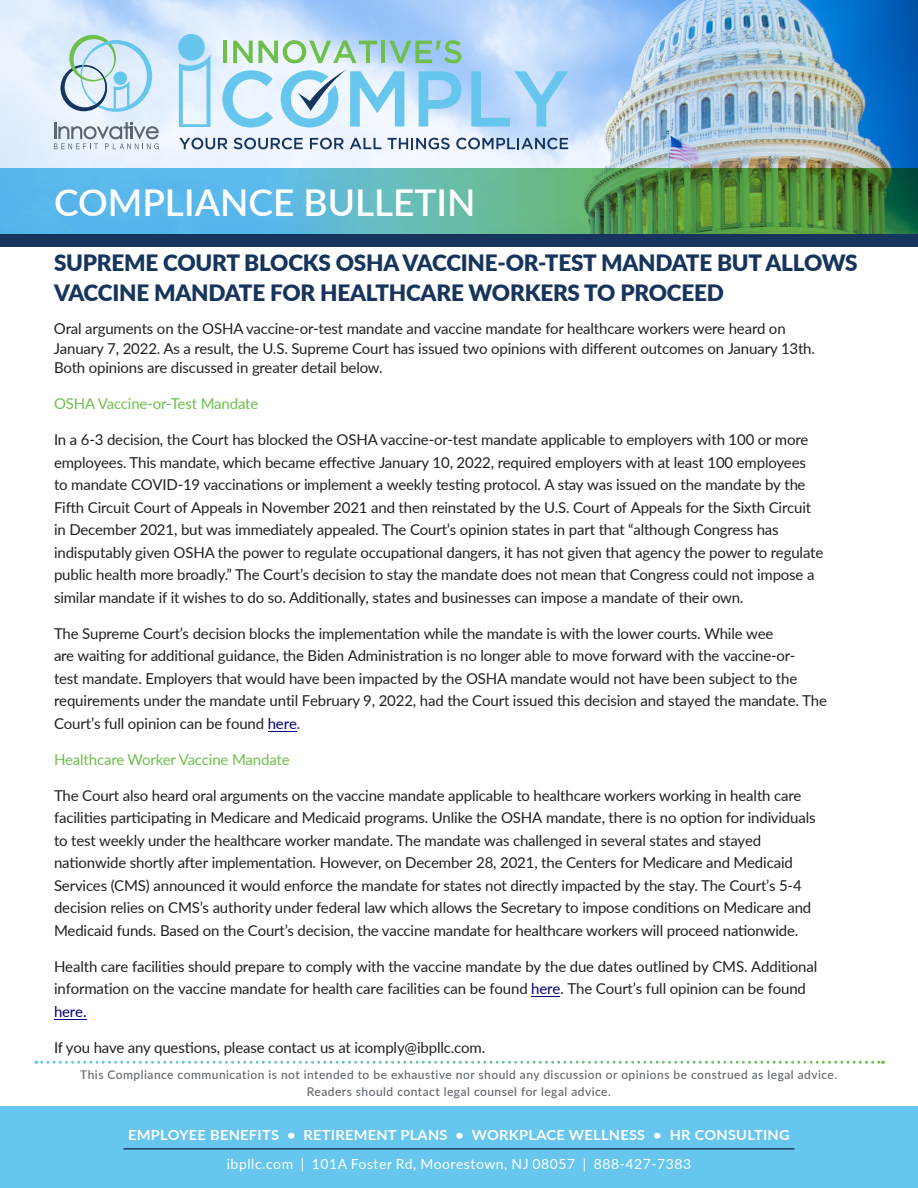
<style>
.page{position:relative;width:918px;height:1188px;background:#fff}
.page>*{position:absolute;margin:0;border:0;box-sizing:border-box;transform-origin:0 0}
.t1{font:600 37.05px "Lato";color:#fff}
.bullets{font:900 22.5px/30px "Lato";letter-spacing:-.01em;color:#17355c}
.bullets-2{font:15px/22.5px "Lato";letter-spacing:-.01em;color:#231f20}
.bullets-3{font:15px "Lato";letter-spacing:-.01em;color:#6ebf4b}
.t2{font:700 13.95px "Lato";letter-spacing:.02em;color:#fff;scale:1.04 1}
.t3{font:13.95px "Lato";letter-spacing:.04em;color:#fff}
.t4{font:500 12px/17.4px "Lato";letter-spacing:.04em;color:#5c666f;text-align:center}
.s1{color:#000080}
</style>
<div class="page">
<img style="left:0;top:0;width:918px;height:168px">
<div style="left:0;top:234px;width:918px;height:12px;background:#17355c"></div>
<svg style="left:0;top:168px;width:918px;height:66px;background:#57a798"></svg>
<svg style="left:61px;top:35px;width:91px;height:77px;background:#bddae8"></svg>
<svg style="left:54px;top:122px;width:105px;height:27px;background:#c4ced8"></svg>
<div style="left:0;top:1106px;width:918px;height:82px;background:#67c6ed"></div>
<hr style="left:124px;top:1148px;width:670px;height:2px;background:#17355c">
<svg style="left:36px;top:1061px;width:847px;height:3px"></svg>
<svg style="left:222px;top:70px;width:51px;height:57px;background:#b9e3f7"></svg>
<svg style="left:419px;top:71px;width:42px;height:56px;background:#99d3f4"></svg>
<svg style="left:471px;top:71px;width:97px;height:56px;background:#a2d2f7"></svg>
<hr style="left:223px;top:41px;width:4px;height:22px;background:#70bf4c">
<svg style="left:233px;top:40px;width:144px;height:23px;background:#b4daba"></svg>
<hr style="left:381px;top:41px;width:4px;height:22px;background:#70bf4c">
<svg style="left:389px;top:40px;width:72px;height:23px;background:#8ec4b9"></svg>
<div style="left:178px;top:34px;width:27px;height:27px;background:#67c6ed;border-radius:50%"></div>
<svg style="left:179px;top:55px;width:32px;height:72px;background:#b8e1f8"></svg>
<svg style="left:281px;top:69px;width:123px;height:58px"></svg>
<svg style="left:179px;top:138px;width:49px;height:11px"></svg>
<svg style="left:234px;top:138px;width:69px;height:11px"></svg>
<svg style="left:310px;top:138px;width:34px;height:11px"></svg>
<svg style="left:350px;top:138px;width:31px;height:11px"></svg>
<svg style="left:388px;top:138px;width:62px;height:11px"></svg>
<svg style="left:456px;top:138px;width:112px;height:11px"></svg>
<svg style="left:268px;top:731px;width:29px;height:1px"></svg>
<svg style="left:532px;top:996px;width:28px;height:1px"></svg>
<hr style="left:54px;top:1019px;width:33px;height:1px;background:#000080">
<h1 class="t1" style="left:54px;top:176px;width:423px">COMPLIANCE BULLETIN</h1>
<p class="bullets" style="left:54px;top:247px;width:805px">SUPREME COURT BLOCKS OSHAVACCINE-OR-TEST MANDATE BUT ALLOWS<br>VACCINE MANDATE FOR HEALTHCARE WORKERS TO PROCEED</p>
<p class="bullets-2" style="left:54px;top:318px;width:763px;line-height:19.5px">Oral arguments on the OSHA vaccine-or-test mandate and vaccine mandate for healthcare workers were heard on<br>January 7, 2022. As a result, the U.S. Supreme Court has issued two opinions with different outcomes on January 13th.<br>Both opinions are discussed in greater detail below.</p>
<p class="bullets-3" style="left:54px;top:393px;width:206px">OSHA Vaccine-or-Test Mandate</p>
<p class="bullets-2" style="left:54px;top:428px;width:771px">In a 6-3 decision, the Court has blocked the OSHA vaccine-or-test mandate applicable to employers with 100 or more employees. This mandate, which became effective January 10, 2022, required employers with at least 100 employees to mandate COVID-19 vaccinations or implement a weekly testing protocol. A stay was issued on the mandate by the Fifth Circuit Court of Appeals in November 2021 and then reinstated by the U.S. Court of Appeals for the Sixth Circuit in December 2021, but was immediately appealed. The Court’s opinion states in part that “although Congress has indisputably given OSHA the power to regulate occupational dangers, it has not given that agency the power to regulate public health more broadly.” The Court’s decision to stay the mandate does not mean that Congress could not impose a similar mandate if it wishes to do so. Additionally, states and businesses can impose a mandate of their own.</p>
<p class="bullets-2" style="left:54px;top:621px;width:774px">The Supreme Court’s decision blocks the implementation while the mandate is with the lower courts. While wee<br>are waiting for additional guidance, the Biden Administration is no longer able to move forward with the vaccine-or-<br>test mandate. Employers that would have been impacted by the OSHA mandate would not have been subject to the requirements under the mandate until February 9, 2022, had the Court issued this decision and stayed the mandate. The Court’s full opinion can be found <span class="s1">here</span>.</p>
<p class="bullets-3" style="left:54px;top:749px;width:237px">Healthcare Worker Vaccine Mandate</p>
<p class="bullets-2" style="left:54px;top:783px;width:763px">The Court also heard oral arguments on the vaccine mandate applicable to healthcare workers working in health care facilities participating in Medicare and Medicaid programs. Unlike the OSHA mandate, there is no option for individuals to test weekly under the healthcare worker mandate. The mandate was challenged in several states and stayed nationwide shortly after implementation. However, on December 28, 2021, the Centers for Medicare and Medicaid Services (CMS) announced it would enforce the mandate for states not directly impacted by the stay. The Court’s 5-4 decision relies on CMS’s authority under federal law which allows the Secretary to impose conditions on Medicare and Medicaid funds. Based on the Court’s decision, the vaccine mandate for healthcare workers will proceed nationwide.</p>
<p class="bullets-2" style="left:54px;top:954px;width:765px">Health care facilities should prepare to comply with the vaccine mandate by the due dates outlined by CMS. Additional information on the vaccine mandate for health care facilities can be found <span class="s1">here</span>. The Court’s full opinion can be found <span class="s1">here.</span></p>
<p class="bullets-2" style="left:54px;top:1035px;width:433px">If you have any questions, please contact us at icomply@ibpllc.com.</p>
<p class="t4" style="left:80px;top:1065px;width:759px">This Compliance communication is not intended to be exhaustive nor should any discussion or opinions be construed as legal advice.<br>Readers should contact legal counsel for legal advice.</p>
<p class="t2" style="left:128px;top:1124px;width:638px">EMPLOYEE BENEFITS • RETIREMENT PLANS • WORKPLACE WELLNESS • HR CONSULTING</p>
<p class="t3" style="left:227px;top:1154px;width:466px">ibpllc.com | 101A Foster Rd, Moorestown, NJ 08057 | 888-427-7383</p>
</div>
